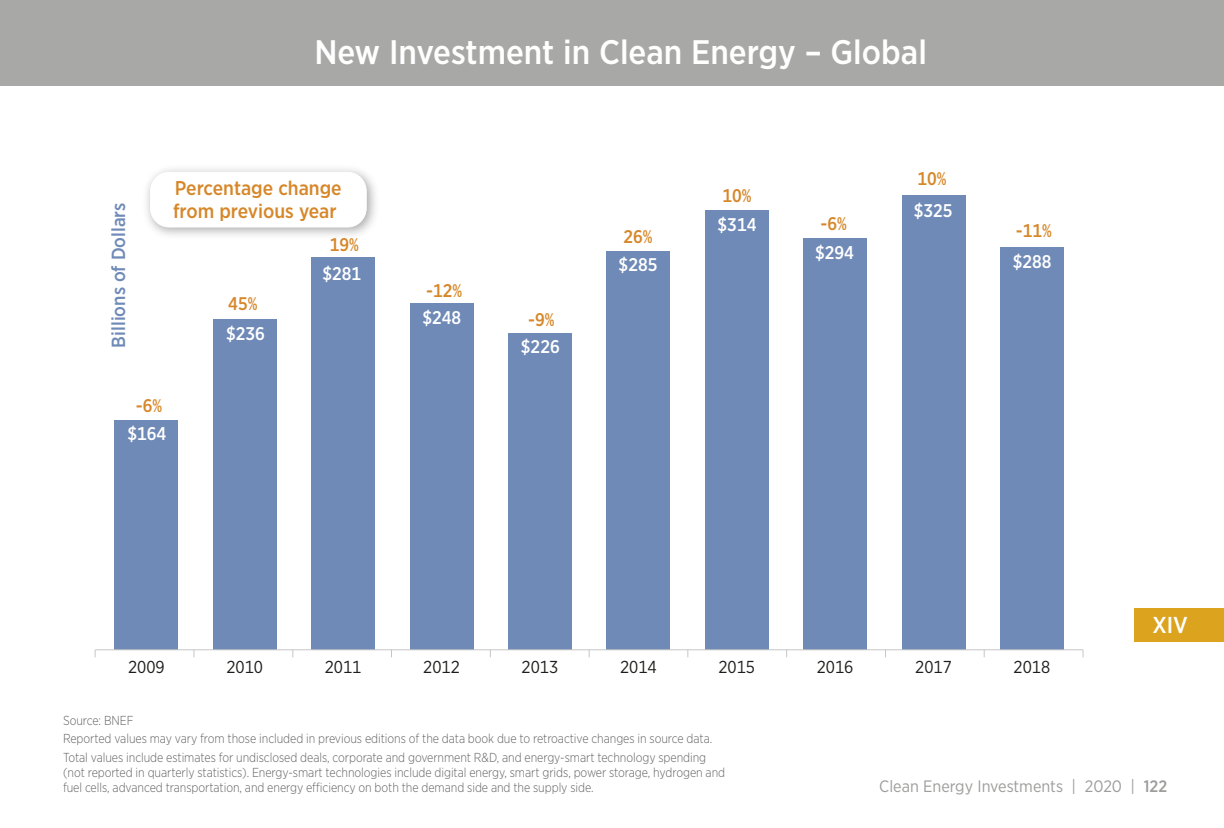
<style>
.page{position:relative;width:1224px;height:828px;background:#fff}
.page>*{position:absolute;margin:0;border:0;box-sizing:border-box;transform-origin:0 0}
.Page_Header{font:500 34px "Gotham Narrow";color:#fff}
.t1{font:500 23px "Gotham Narrow";color:#fff}
.t2{font:500 19.8px/23.4px "Gotham Narrow";color:#d68729}
.t3{font:500 19px "Gotham Narrow";color:#6f8ab7}
.t4{font:500 18.4px "Gotham Narrow";color:#fff}
.t5{font:500 18.2px "Gotham Narrow";color:#d68729}
.t6{font:17.2px "Gotham Narrow";color:#1d1d1b}
.t7{font:16.4px "Gotham Narrow";color:#9d9d9c}
.footnote_left{font:300 13px/15px "Gotham Narrow";letter-spacing:-.005em;color:#646363;scale:.95 1}
.s1{font-weight:500}
</style>
<div class="page">
<div style="left:0;top:0;width:1224px;height:86px;background:#a8a8a7"></div>
<div style="left:1134px;top:608px;width:90px;height:34px;background:#dba31e"></div>
<div style="left:114px;top:421px;width:64px;height:229px;background:#6f8ab7"></div>
<div style="left:213px;top:320px;width:64px;height:330px;background:#6f8ab7"></div>
<div style="left:311px;top:257px;width:64px;height:393px;background:#6f8ab7"></div>
<div style="left:410px;top:303px;width:64px;height:347px;background:#6f8ab7"></div>
<div style="left:508px;top:334px;width:64px;height:316px;background:#6f8ab7"></div>
<div style="left:606px;top:251px;width:64px;height:399px;background:#6f8ab7"></div>
<div style="left:705px;top:211px;width:64px;height:439px;background:#6f8ab7"></div>
<div style="left:803px;top:239px;width:64px;height:411px;background:#6f8ab7"></div>
<div style="left:902px;top:195px;width:64px;height:455px;background:#6f8ab7"></div>
<div style="left:1000px;top:247px;width:64px;height:403px;background:#6f8ab7"></div>
<hr style="left:95px;top:649px;width:988px;height:1px;background:#c6c6c6">
<img style="left:146px;top:169px;width:230px;height:66px">
<div style="left:151px;top:172px;width:215px;height:55px;background:#fff;border-radius:19px"></div>
<div style="left:150px;top:172px;width:217px;height:55px;border:1px solid #fff;border-radius:19px"></div>
<p class="Page_Header" style="left:314px;top:31px;width:614px">New Investment in Clean Energy – Global</p>
<p class="t3" style="left:106px;top:348px;width:147px;rotate:-90deg">Billions of Dollars</p>
<p class="t2" style="left:173px;top:176px;width:170px">Percentage change from previous year</p>
<p class="t5" style="left:330px;top:233px;width:31px">19%</p>
<p class="t5" style="left:228px;top:292px;width:31px">45%</p>
<p class="t4" style="left:226px;top:322px;width:40px">$236</p>
<p class="t4" style="left:322px;top:262px;width:40px">$281</p>
<p class="t5" style="left:136px;top:394px;width:28px">-6%</p>
<p class="t5" style="left:426px;top:279px;width:38px">-12%</p>
<p class="t4" style="left:422px;top:306px;width:40px">$248</p>
<p class="t5" style="left:528px;top:308px;width:28px">-9%</p>
<p class="t4" style="left:521px;top:335px;width:40px">$226</p>
<p class="t5" style="left:624px;top:225px;width:31px">26%</p>
<p class="t4" style="left:619px;top:253px;width:40px">$285</p>
<p class="t5" style="left:722px;top:184px;width:31px">10%</p>
<p class="t4" style="left:718px;top:213px;width:40px">$314</p>
<p class="t5" style="left:821px;top:212px;width:28px">-6%</p>
<p class="t4" style="left:815px;top:241px;width:40px">$294</p>
<p class="t5" style="left:917px;top:167px;width:31px">10%</p>
<p class="t4" style="left:914px;top:198px;width:40px">$325</p>
<p class="t4" style="left:127px;top:422px;width:40px">$164</p>
<p class="t5" style="left:1016px;top:219px;width:38px">-11%</p>
<p class="t4" style="left:1013px;top:250px;width:40px">$288</p>
<p class="t6" style="left:128px;top:657px;width:38px">2009</p>
<p class="t6" style="left:226px;top:657px;width:38px">2010</p>
<p class="t6" style="left:325px;top:657px;width:38px">2011</p>
<p class="t6" style="left:423px;top:657px;width:38px">2012</p>
<p class="t6" style="left:522px;top:657px;width:38px">2013</p>
<p class="t6" style="left:620px;top:657px;width:38px">2014</p>
<p class="t6" style="left:718px;top:657px;width:38px">2015</p>
<p class="t6" style="left:817px;top:657px;width:38px">2016</p>
<p class="t6" style="left:915px;top:657px;width:38px">2017</p>
<p class="t6" style="left:1014px;top:657px;width:38px">2018</p>
<h2 class="t1" style="left:1152px;top:610px;width:37px">XIV</h2>
<p class="footnote_left" style="left:63px;top:712px;width:76px">Source: BNEF</p>
<p class="footnote_left" style="left:63px;top:731px;width:685px">Reported values may vary from those included in previous editions of the data book due to retroactive changes in source data.</p>
<p class="footnote_left" style="left:63px;top:750px;width:699px">Total values include estimates for undisclosed deals, corporate and government R&amp;D, and energy-smart technology spending (not reported in quarterly statistics). Energy-smart technologies include digital energy, smart grids, power storage, hydrogen and fuel cells, advanced transportation, and energy efficiency on both the demand side and the supply side.</p>
<p class="t7" style="left:879px;top:776px;width:289px">Clean Energy Investments | 2020 | <span class="s1">122</span></p>
</div>
